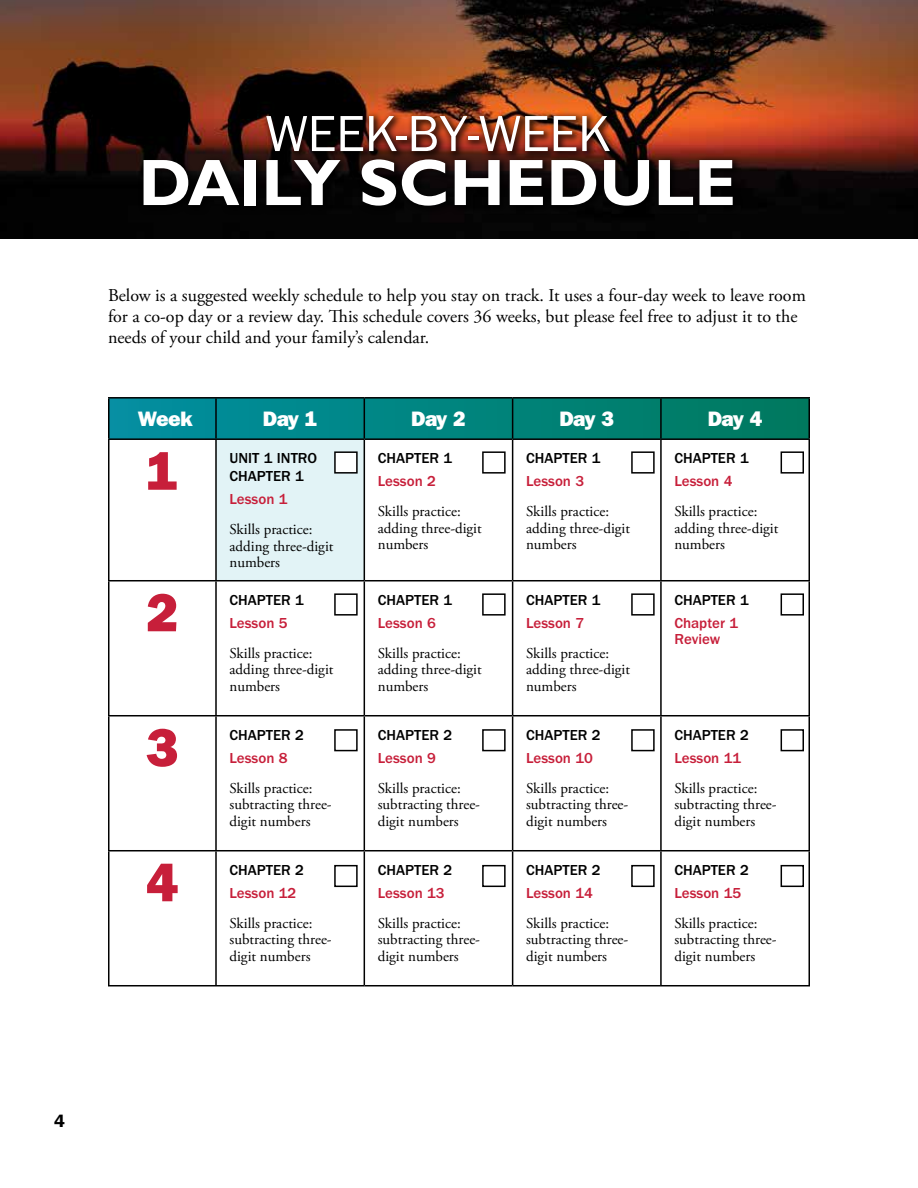
<style>
.page{position:relative;width:918px;height:1188px;background:#fff}
.page>*{position:absolute;margin:0;border:0;box-sizing:border-box;transform-origin:0 0}
.t1{font:700 66px "Gill Sans Std";color:#fff}
.t2{font:54px "ITC Franklin Gothic Std Hvy";color:#c71f3a}
.t3{font:51px "ITC Franklin Gothic Std";color:#fff}
.t4{font:21px "ITC Franklin Gothic Std Hvy";letter-spacing:-.015em;color:#fff}
.t5{font:18px/21px "Adobe Garamond Pro";color:#000}
.t6{font:600 18px "ITC Franklin Gothic Std";color:#000}
.t7{font:15px/16.5px "Adobe Garamond Pro";color:#000}
.t8{font:500 15px/18px "ITC Franklin Gothic Std";color:#000}
.t9{font:500 15px/16.5px "ITC Franklin Gothic Std";color:#c71f3a}
</style>
<div class="page">
<img style="left:0;top:0;width:918px;height:239px">
<div style="left:138px;top:111px;width:605px;height:104px;background:#000;opacity:.75"></div>
<svg style="left:110px;top:399px;width:698px;height:39px;background:#00847e"></svg>
<div style="left:216px;top:439px;width:148px;height:142px;background:#e2f3f6"></div>
<hr style="left:108px;top:397px;width:108px;height:2px;background:#000">
<hr style="left:108px;top:399px;width:2px;height:39px;background:#000">
<hr style="left:216px;top:397px;width:148px;height:2px;background:#000">
<hr style="left:215px;top:399px;width:2px;height:39px;background:#000">
<hr style="left:364px;top:397px;width:149px;height:2px;background:#000">
<hr style="left:364px;top:399px;width:1px;height:39px;background:#000">
<hr style="left:513px;top:397px;width:148px;height:2px;background:#000">
<hr style="left:512px;top:399px;width:1px;height:39px;background:#000">
<hr style="left:661px;top:397px;width:149px;height:2px;background:#000">
<hr style="left:660px;top:399px;width:2px;height:39px;background:#000">
<hr style="left:808px;top:399px;width:2px;height:39px;background:#000">
<hr style="left:108px;top:438px;width:108px;height:2px;background:#000">
<hr style="left:108px;top:440px;width:2px;height:140px;background:#000">
<hr style="left:216px;top:438px;width:148px;height:2px;background:#000">
<hr style="left:215px;top:440px;width:2px;height:140px;background:#000">
<hr style="left:364px;top:438px;width:149px;height:2px;background:#000">
<hr style="left:364px;top:440px;width:1px;height:140px;background:#000">
<hr style="left:513px;top:438px;width:148px;height:2px;background:#000">
<hr style="left:512px;top:440px;width:1px;height:140px;background:#000">
<hr style="left:661px;top:438px;width:149px;height:2px;background:#000">
<hr style="left:660px;top:440px;width:2px;height:140px;background:#000">
<hr style="left:808px;top:440px;width:2px;height:140px;background:#000">
<hr style="left:108px;top:580px;width:108px;height:1px;background:#000">
<hr style="left:108px;top:581px;width:2px;height:134px;background:#000">
<hr style="left:216px;top:580px;width:148px;height:1px;background:#000">
<hr style="left:215px;top:581px;width:2px;height:134px;background:#000">
<hr style="left:364px;top:580px;width:149px;height:1px;background:#000">
<hr style="left:364px;top:581px;width:1px;height:134px;background:#000">
<hr style="left:513px;top:580px;width:148px;height:1px;background:#000">
<hr style="left:512px;top:581px;width:1px;height:134px;background:#000">
<hr style="left:661px;top:580px;width:149px;height:1px;background:#000">
<hr style="left:660px;top:581px;width:2px;height:134px;background:#000">
<hr style="left:808px;top:581px;width:2px;height:134px;background:#000">
<hr style="left:108px;top:715px;width:108px;height:1px;background:#000">
<hr style="left:108px;top:716px;width:2px;height:134px;background:#000">
<hr style="left:216px;top:715px;width:148px;height:1px;background:#000">
<hr style="left:215px;top:716px;width:2px;height:134px;background:#000">
<hr style="left:364px;top:715px;width:149px;height:1px;background:#000">
<hr style="left:364px;top:716px;width:1px;height:134px;background:#000">
<hr style="left:513px;top:715px;width:148px;height:1px;background:#000">
<hr style="left:512px;top:716px;width:1px;height:134px;background:#000">
<hr style="left:661px;top:715px;width:149px;height:1px;background:#000">
<hr style="left:660px;top:716px;width:2px;height:134px;background:#000">
<hr style="left:808px;top:716px;width:2px;height:134px;background:#000">
<hr style="left:108px;top:850px;width:108px;height:1px;background:#000">
<hr style="left:108px;top:851px;width:2px;height:134px;background:#000">
<hr style="left:216px;top:850px;width:148px;height:1px;background:#000">
<hr style="left:215px;top:851px;width:2px;height:134px;background:#000">
<hr style="left:364px;top:850px;width:149px;height:1px;background:#000">
<hr style="left:364px;top:851px;width:1px;height:134px;background:#000">
<hr style="left:513px;top:850px;width:148px;height:1px;background:#000">
<hr style="left:512px;top:851px;width:1px;height:134px;background:#000">
<hr style="left:661px;top:850px;width:149px;height:1px;background:#000">
<hr style="left:660px;top:851px;width:2px;height:134px;background:#000">
<hr style="left:808px;top:851px;width:2px;height:134px;background:#000">
<hr style="left:108px;top:985px;width:108px;height:1px;background:#000">
<hr style="left:216px;top:985px;width:148px;height:1px;background:#000">
<hr style="left:364px;top:985px;width:149px;height:1px;background:#000">
<hr style="left:513px;top:985px;width:148px;height:1px;background:#000">
<hr style="left:661px;top:985px;width:149px;height:1px;background:#000">
<div style="left:781px;top:451px;width:23px;height:23px;border:2px solid #000"></div>
<div style="left:631px;top:451px;width:24px;height:23px;border:2px solid #000"></div>
<div style="left:482px;top:451px;width:24px;height:23px;border:2px solid #000"></div>
<div style="left:335px;top:452px;width:22px;height:21px;background:#fff"></div>
<div style="left:334px;top:451px;width:24px;height:23px;border:2px solid #000"></div>
<div style="left:781px;top:593px;width:23px;height:23px;border:2px solid #000"></div>
<div style="left:631px;top:593px;width:24px;height:23px;border:2px solid #000"></div>
<div style="left:482px;top:593px;width:24px;height:23px;border:2px solid #000"></div>
<div style="left:334px;top:593px;width:24px;height:23px;border:2px solid #000"></div>
<div style="left:781px;top:729px;width:23px;height:22px;border:2px solid #000"></div>
<div style="left:631px;top:729px;width:24px;height:22px;border:2px solid #000"></div>
<div style="left:482px;top:729px;width:24px;height:22px;border:2px solid #000"></div>
<div style="left:334px;top:729px;width:24px;height:22px;border:2px solid #000"></div>
<div style="left:781px;top:865px;width:23px;height:22px;border:2px solid #000"></div>
<div style="left:631px;top:865px;width:24px;height:22px;border:2px solid #000"></div>
<div style="left:482px;top:865px;width:24px;height:22px;border:2px solid #000"></div>
<div style="left:334px;top:865px;width:24px;height:22px;border:2px solid #000"></div>
<h3 class="t3" style="left:266px;top:104px;width:345px">WEEK-BY-WEEK</h3>
<h1 class="t1" style="left:139px;top:144px;width:599px">DAILY SCHEDULE</h1>
<p class="t5" style="left:108px;top:285px;width:699px">Below is a suggested weekly schedule to help you stay on track. It uses a four-day week to leave room for a co-op day or a review day. This schedule covers 36 weeks, but please feel free to adjust it to the needs of your child and your family’s calendar.</p>
<h3 class="t4" style="left:138px;top:406px;width:56px">Week</h3>
<h3 class="t4" style="left:263px;top:406px;width:56px">Day 1</h3>
<h3 class="t4" style="left:411px;top:406px;width:56px">Day 2</h3>
<h3 class="t4" style="left:559px;top:406px;width:56px">Day 3</h3>
<h3 class="t4" style="left:708px;top:406px;width:56px">Day 4</h3>
<h2 class="t2" style="left:146px;top:439px;width:34px">1</h2>
<p class="t8" style="left:230px;top:449px;width:89px">UNIT 1 INTRO<br>CHAPTER 1</p>
<p class="t9" style="left:230px;top:491px;width:60px">Lesson 1</p>
<p class="t7" style="left:230px;top:522px;width:105px">Skills practice: adding three-digit numbers</p>
<p class="t8" style="left:378px;top:449px;width:76px">CHAPTER 1</p>
<p class="t9" style="left:378px;top:473px;width:60px">Lesson 2</p>
<p class="t7" style="left:378px;top:504px;width:105px">Skills practice: adding three-digit numbers</p>
<p class="t8" style="left:526px;top:449px;width:76px">CHAPTER 1</p>
<p class="t9" style="left:526px;top:473px;width:60px">Lesson 3</p>
<p class="t7" style="left:526px;top:504px;width:105px">Skills practice: adding three-digit numbers</p>
<p class="t8" style="left:674px;top:449px;width:76px">CHAPTER 1</p>
<p class="t9" style="left:674px;top:473px;width:60px">Lesson 4</p>
<p class="t7" style="left:674px;top:504px;width:105px">Skills practice: adding three-digit numbers</p>
<h2 class="t2" style="left:146px;top:581px;width:34px">2</h2>
<p class="t8" style="left:230px;top:591px;width:76px">CHAPTER 1</p>
<p class="t9" style="left:230px;top:615px;width:60px">Lesson 5</p>
<p class="t7" style="left:230px;top:645px;width:105px">Skills practice: adding three-digit numbers</p>
<h2 class="t2" style="left:146px;top:716px;width:34px">3</h2>
<p class="t8" style="left:230px;top:726px;width:76px">CHAPTER 2</p>
<p class="t9" style="left:230px;top:750px;width:60px">Lesson 8</p>
<p class="t7" style="left:230px;top:780px;width:104px">Skills practice: subtracting three&shy;digit numbers</p>
<h2 class="t2" style="left:146px;top:851px;width:34px">4</h2>
<p class="t8" style="left:230px;top:861px;width:76px">CHAPTER 2</p>
<p class="t9" style="left:230px;top:885px;width:68px">Lesson 12</p>
<p class="t7" style="left:230px;top:915px;width:104px">Skills practice: subtracting three&shy;digit numbers</p>
<p class="t8" style="left:378px;top:591px;width:76px">CHAPTER 1</p>
<p class="t9" style="left:378px;top:615px;width:60px">Lesson 6</p>
<p class="t7" style="left:378px;top:645px;width:105px">Skills practice: adding three-digit numbers</p>
<p class="t8" style="left:378px;top:726px;width:76px">CHAPTER 2</p>
<p class="t9" style="left:378px;top:750px;width:60px">Lesson 9</p>
<p class="t7" style="left:378px;top:780px;width:104px">Skills practice: subtracting three&shy;digit numbers</p>
<p class="t8" style="left:378px;top:861px;width:76px">CHAPTER 2</p>
<p class="t9" style="left:378px;top:885px;width:68px">Lesson 13</p>
<p class="t7" style="left:378px;top:915px;width:104px">Skills practice: subtracting three&shy;digit numbers</p>
<p class="t8" style="left:526px;top:591px;width:76px">CHAPTER 1</p>
<p class="t9" style="left:526px;top:615px;width:60px">Lesson 7</p>
<p class="t7" style="left:526px;top:645px;width:105px">Skills practice: adding three-digit numbers</p>
<p class="t8" style="left:526px;top:726px;width:76px">CHAPTER 2</p>
<p class="t9" style="left:526px;top:750px;width:68px">Lesson 10</p>
<p class="t7" style="left:526px;top:780px;width:104px">Skills practice: subtracting three&shy;digit numbers</p>
<p class="t8" style="left:526px;top:861px;width:76px">CHAPTER 2</p>
<p class="t9" style="left:526px;top:885px;width:68px">Lesson 14</p>
<p class="t7" style="left:526px;top:915px;width:104px">Skills practice: subtracting three&shy;digit numbers</p>
<p class="t8" style="left:674px;top:591px;width:76px">CHAPTER 1</p>
<p class="t9" style="left:674px;top:615px;width:65px">Chapter 1<br>Review</p>
<p class="t8" style="left:674px;top:726px;width:76px">CHAPTER 2</p>
<p class="t9" style="left:674px;top:750px;width:68px">Lesson 11</p>
<p class="t7" style="left:674px;top:780px;width:104px">Skills practice: subtracting three&shy;digit numbers</p>
<p class="t8" style="left:674px;top:861px;width:76px">CHAPTER 2</p>
<p class="t9" style="left:674px;top:885px;width:68px">Lesson 15</p>
<p class="t7" style="left:674px;top:915px;width:104px">Skills practice: subtracting three&shy;digit numbers</p>
<p class="t6" style="left:54px;top:1110px;width:12px">4</p>
</div>
